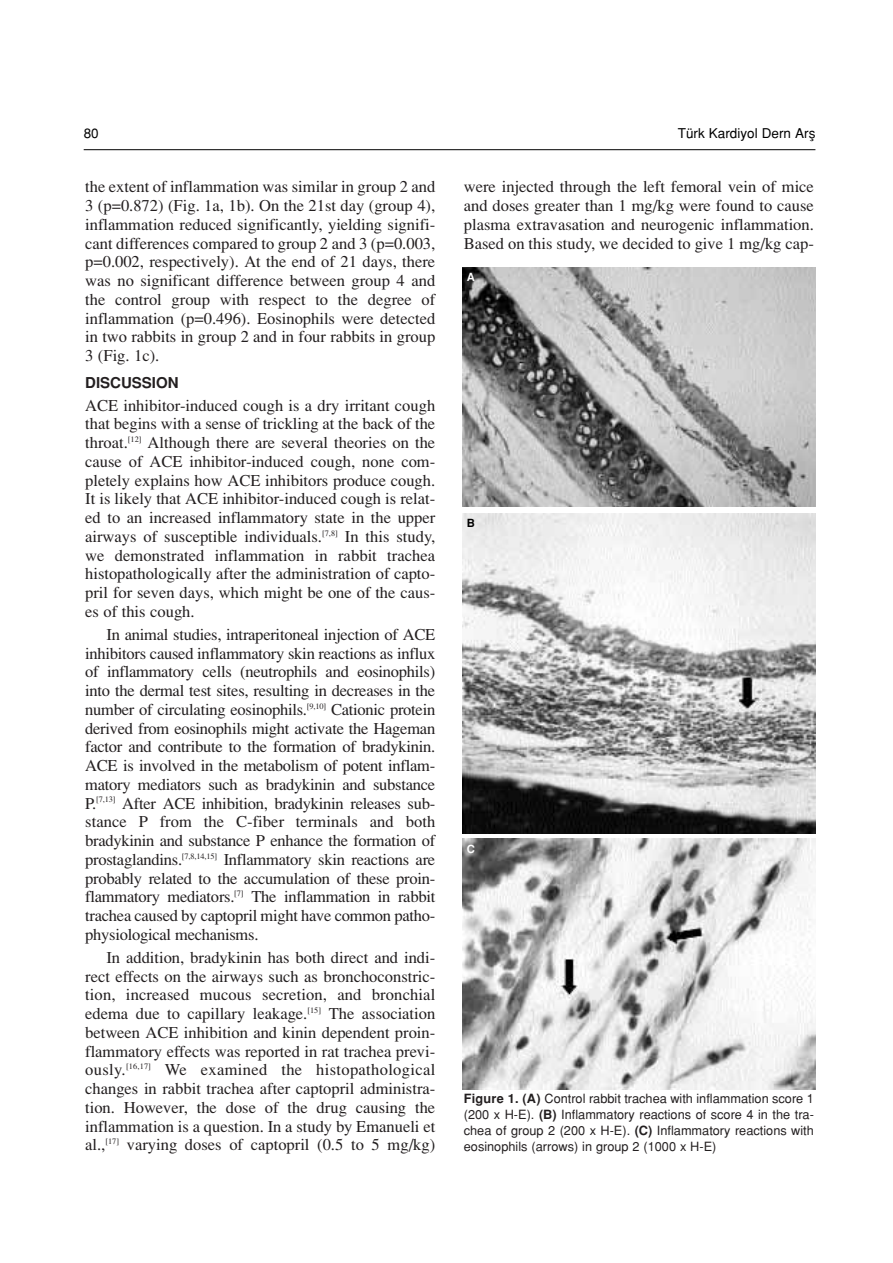
<style>
.page{position:relative;width:893px;height:1263px;background:#fff}
.page>*{position:absolute;margin:0;border:0;box-sizing:border-box;transform-origin:0 0}
.t1{font:16.5px/18.8px "Times Turk";color:#231f20;text-align:justify}
.t2{font:15px "Helvetica Turk B";color:#231f20}
.t3{font:13.5px "Helvetica Turk";color:#000}
.t4{font:12.75px/15.8px "Helvetica Turk";color:#231f20;text-align:justify}
.t5{font:11.25px "Helvetica Turk B";color:#fff}
.t6{font:11.25px "Helvetica Turk B";color:#000}
.s1{font-family:"Helvetica Turk B"}
</style>
<div class="page">
<img style="left:462px;top:268px;width:353px;height:239px">
<img style="left:462px;top:838px;width:353px;height:251px">
<img style="left:462px;top:513px;width:353px;height:320px">
<hr style="left:84px;top:149px;width:731px;height:1px;background:#000">
<p class="t3" style="left:84px;top:128px;width:17px">80</p>
<p class="t3" style="left:677px;top:128px;width:139px">Türk Kardiyol Dern Arfl</p>
<p class="t1" style="left:85px;top:179px;width:351px">the extent of inflammation was similar in group 2 and 3 (p=0.872) (Fig. 1a, 1b). On the 21st day (group 4), inflammation reduced significantly, yielding signifi&shy;cant differences compared to group 2 and 3 (p=0.003, p=0.002, respectively). At the end of 21 days, there was no significant difference between group 4 and the control group with respect to the degree of inflammation (p=0.496). Eosinophils were detected in two rabbits in group 2 and in four rabbits in group 3 (Fig. 1c).</p>
<p class="t2" style="left:85px;top:376px;width:95px">DISCUSSION</p>
<p class="t1" style="left:85px;top:397px;width:351px">ACE inhibitor-induced cough is a dry irritant cough that begins with a sense of trickling at the back of the throat.<sup>[12]</sup> Although there are several theories on the cause of ACE inhibitor-induced cough, none com&shy;pletely explains how ACE inhibitors produce cough.<br>It is likely that ACE inhibitor-induced cough is relat&shy;ed to an increased inflammatory state in the upper airways of susceptible individuals.<sup>[7,8]</sup> In this study, we demonstrated inflammation in rabbit trachea histopathologically after the administration of capto&shy;pril for seven days, which might be one of the caus&shy;es of this cough.</p>
<p class="t1" style="left:85px;top:627px;width:351px;text-indent:21px">In animal studies, intraperitoneal injection of ACE inhibitors caused inflammatory skin reactions as influx of inflammatory cells (neutrophils and eosinophils) into the dermal test sites, resulting in decreases in the number of circulating eosinophils.<sup>[9,10]</sup> Cationic protein derived from eosinophils might activate the Hageman factor and contribute to the formation of bradykinin.<br>ACE is involved in the metabolism of potent inflam&shy;matory mediators such as bradykinin and substance P.<sup>[7,13]</sup> After ACE inhibition, bradykinin releases sub&shy;stance P from the C-fiber terminals and both bradykinin and substance P enhance the formation of prostaglandins.<sup>[7,8,14,15]</sup> Inflammatory skin reactions are probably related to the accumulation of these proin&shy;flammatory mediators.<sup>[7]</sup> The inflammation in rabbit trachea caused by captopril might have common patho&shy;physiological mechanisms.</p>
<p class="t1" style="left:85px;top:950px;width:351px;text-indent:21px">In addition, bradykinin has both direct and indi&shy;rect effects on the airways such as bronchoconstric&shy;tion, increased mucous secretion, and bronchial edema due to capillary leakage.<sup>[15]</sup> The association between ACE inhibition and kinin dependent proin&shy;flammatory effects was reported in rat trachea previ&shy;ously.<sup>[16,17]</sup> We examined the histopathological changes in rabbit trachea after captopril administra&shy;tion. However, the dose of the drug causing the inflammation is a question. In a study by Emanueli et al.,<sup>[17]</sup> varying doses of captopril (0.5 to 5 mg/kg)</p>
<p class="t1" style="left:464px;top:179px;width:351px">were injected through the left femoral vein of mice and doses greater than 1 mg/kg were found to cause plasma extravasation and neurogenic inflammation.<br>Based on this study, we decided to give 1 mg/kg cap-</p>
<p class="t5" style="left:467px;top:272px;width:10px">A</p>
<p class="t6" style="left:467px;top:518px;width:10px">B</p>
<p class="t5" style="left:467px;top:844px;width:10px">C</p>
<p class="t4" style="left:464px;top:1092px;width:351px"><span class="s1">Figure 1. (A)</span> Control rabbit trachea with inflammation score 1 (200 x H-E). <span class="s1">(B)</span> Inflammatory reactions of score 4 in the tra&shy;chea of group 2 (200 x H-E). <span class="s1">(C)</span> Inflammatory reactions with eosinophils (arrows) in group 2 (1000 x H-E)</p>
</div>
